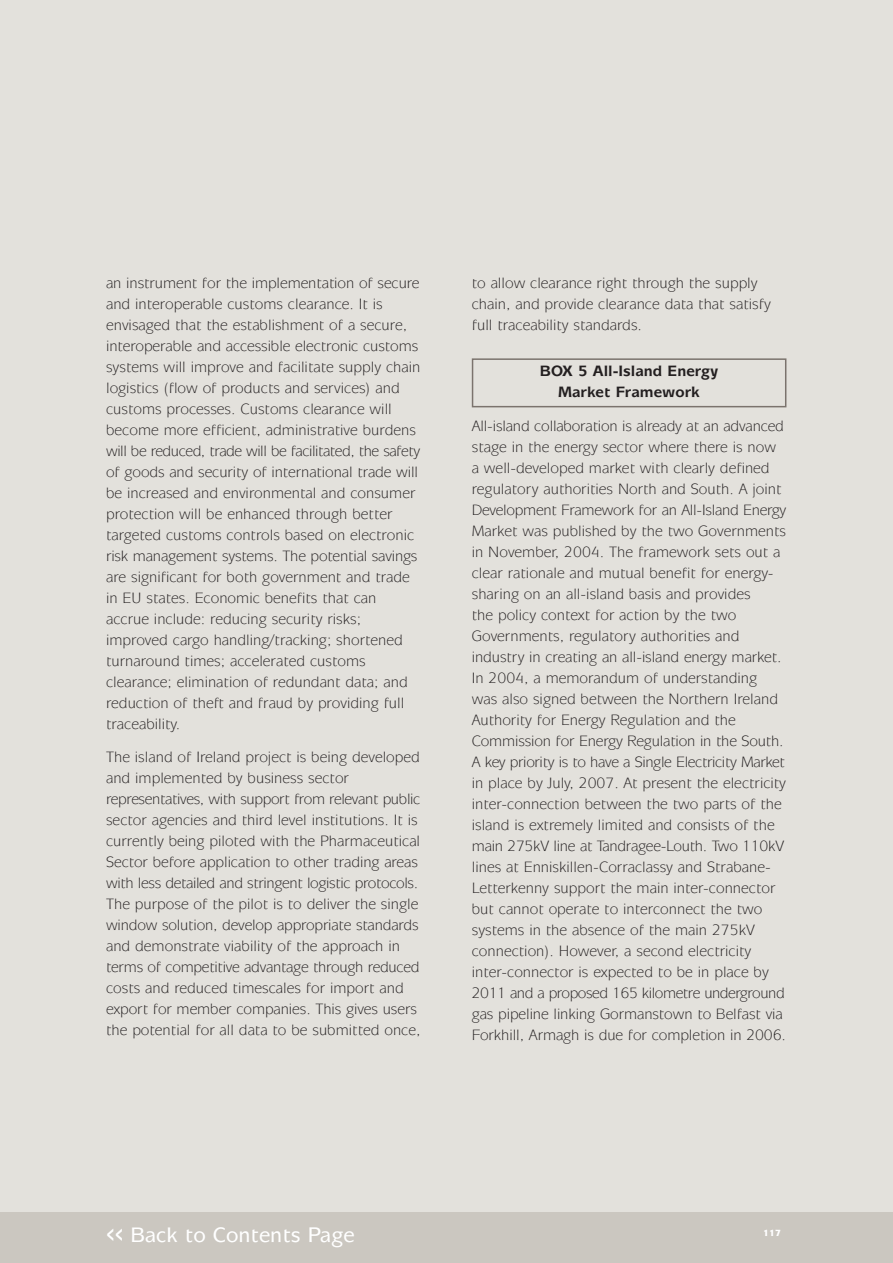
<style>
.page{position:relative;width:893px;height:1263px;background:#fff}
.page>*{position:absolute;margin:0;border:0;box-sizing:border-box;transform-origin:0 0}
.t1{font:500 21px "Mixage IT Cby BT";color:#fff}
.t2{font:15px/21px "Mixage IT Cby BT";color:#231f20}
.t3{font:700 15px/21px "Mixage IT Cby BT";color:#231f20;text-align:center}
.t4{font:900 9px "Mixage IT Cby BT";color:#fff}
.s1{font-family:"Interstate";font-weight:400}
</style>
<div class="page">
<div style="left:0;top:1px;width:893px;height:1262px;background:#e3e1dc"></div>
<div style="left:0;top:1212px;width:893px;height:51px;background:#cbc7c0"></div>
<div style="left:472px;top:358px;width:314px;height:49px;border:2px solid #7b736d"></div>
<p class="t2" style="left:106px;top:273px;width:316px">an instrument for the implementation of secure and interoperable customs clearance. It is envisaged that the establishment of a secure, interoperable and accessible electronic customs systems will improve and facilitate supply chain logistics (flow of products and services) and customs processes. Customs clearance will become more efficient, administrative burdens will be reduced, trade will be facilitated, the safety of goods and security of international trade will be increased and environmental and consumer protection will be enhanced through better targeted customs controls based on electronic risk management systems. The potential savings are significant for both government and trade in EU states. Economic benefits that can accrue include: reducing security risks; improved cargo handling/tracking; shortened turnaround times; accelerated customs clearance; elimination of redundant data; and reduction of theft and fraud by providing full traceability.</p>
<p class="t2" style="left:106px;top:748px;width:316px">The island of Ireland project is being developed and implemented by business sector representatives, with support from relevant public sector agencies and third level institutions. It is currently being piloted with the Pharmaceutical Sector before application to other trading areas with less detailed and stringent logistic protocols.<br>The purpose of the pilot is to deliver the single window solution, develop appropriate standards and demonstrate viability of the approach in terms of competitive advantage through reduced costs and reduced timescales for import and export for member companies. This gives users the potential for all data to be submitted once,</p>
<p class="t2" style="left:472px;top:273px;width:300px">to allow clearance right through the supply chain, and provide clearance data that satisfy full traceability standards.</p>
<p class="t3" style="left:540px;top:362px;width:180px">BOX 5 All-Island Energy<br>Market Framework</p>
<p class="t2" style="left:472px;top:417px;width:316px">All-island collaboration is already at an advanced stage in the energy sector where there is now a well-developed market with clearly defined regulatory authorities North and South. A joint Development Framework for an All-Island Energy Market was published by the two Governments in November, 2004. The framework sets out a clear rationale and mutual benefit for energy&shy;sharing on an all-island basis and provides<br>the policy context for action by the two Governments, regulatory authorities and industry in creating an all-island energy market.<br>In 2004, a memorandum of understanding was also signed between the Northern Ireland Authority for Energy Regulation and the Commission for Energy Regulation in the South.<br>A key priority is to have a Single Electricity Market in place by July, 2007. At present the electricity inter-connection between the two parts of the island is extremely limited and consists of the main 275kV line at Tandragee-Louth. Two 110kV lines at Enniskillen-Corraclassy and Strabane-Letterkenny support the main inter-connector but cannot operate to interconnect the two systems in the absence of the main 275kV connection). However, a second electricity inter-connector is expected to be in place by 2011 and a proposed 165 kilometre underground gas pipeline linking Gormanstown to Belfast via Forkhill, Armagh is due for completion in 2006.</p>
<h1 class="t1" style="left:106px;top:1227px;width:250px"><span class="s1">&lt;&lt;</span> Back to Contents Page</h1>
<p class="t4" style="left:763px;top:1229px;width:19px">117</p>
</div>
